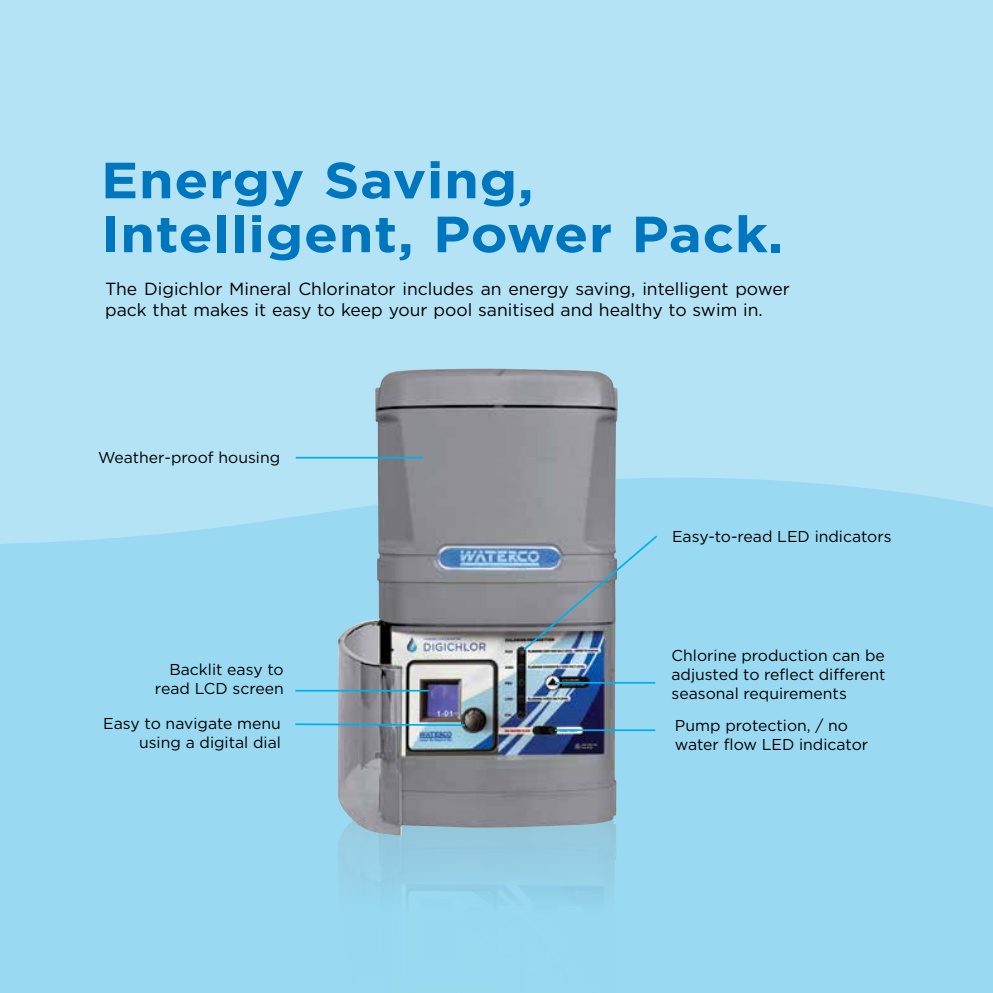
<style>
.page{position:relative;width:993px;height:993px;background:#fff}
.page>*{position:absolute;margin:0;border:0;box-sizing:border-box;transform-origin:0 0}
.t1{font:700 50.75px/53.9px "Gotham HTF";letter-spacing:.01em;color:#0076bf;scale:1.1 1}
.t2{font:17.5px/21px "Gotham HTF";color:#000}
.t3{font:15.75px/18.9px "Gotham HTF";color:#000;text-align:right}
</style>
<div class="page">
<div style="left:0;top:0;width:992px;height:992px;background:#b3e3f5"></div>
<div style="left:0;top:478px;width:992px;height:514px;background:#99daf2"></div>
<img style="left:337px;top:835px;width:279px;height:157px">
<img style="left:336px;top:368px;width:281px;height:467px">
<img style="left:521px;top:533px;width:138px;height:119px">
<hr style="left:554px;top:681px;width:101px;height:2px;background:#00b2ea">
<hr style="left:554px;top:729px;width:101px;height:1px;background:#00b2ea">
<hr style="left:295px;top:689px;width:133px;height:2px;background:#00b2ea">
<svg style="left:293px;top:722px;width:173px;height:4px"></svg>
<hr style="left:295px;top:456px;width:127px;height:2px;background:#00b2ea">
<h1 class="t1" style="left:101px;top:152px;width:621px">Energy Saving,<br>Intelligent, Power Pack.</h1>
<p class="t2" style="left:105px;top:278px;width:686px">The Digichlor Mineral Chlorinator includes an energy saving, intelligent power pack that makes it easy to keep your pool sanitised and healthy to swim in.</p>
<p class="t3" style="left:98px;top:447px;width:184px">Weather-proof housing</p>
<p class="t3" style="left:155px;top:660px;width:130px">Backlit easy to read LCD screen</p>
<p class="t3" style="left:103px;top:713px;width:179px">Easy to navigate menu using a digital dial</p>
<p class="t3" style="left:671px;top:526px;width:221px">Easy-to-read LED indicators</p>
<p class="t3" style="left:671px;top:645px;width:215px;text-align:justify">Chlorine production can be adjusted to reflect different seasonal requirements</p>
<p class="t3" style="left:674px;top:715px;width:195px;text-align:left">Pump protection, / no water flow LED indicator</p>
</div>
